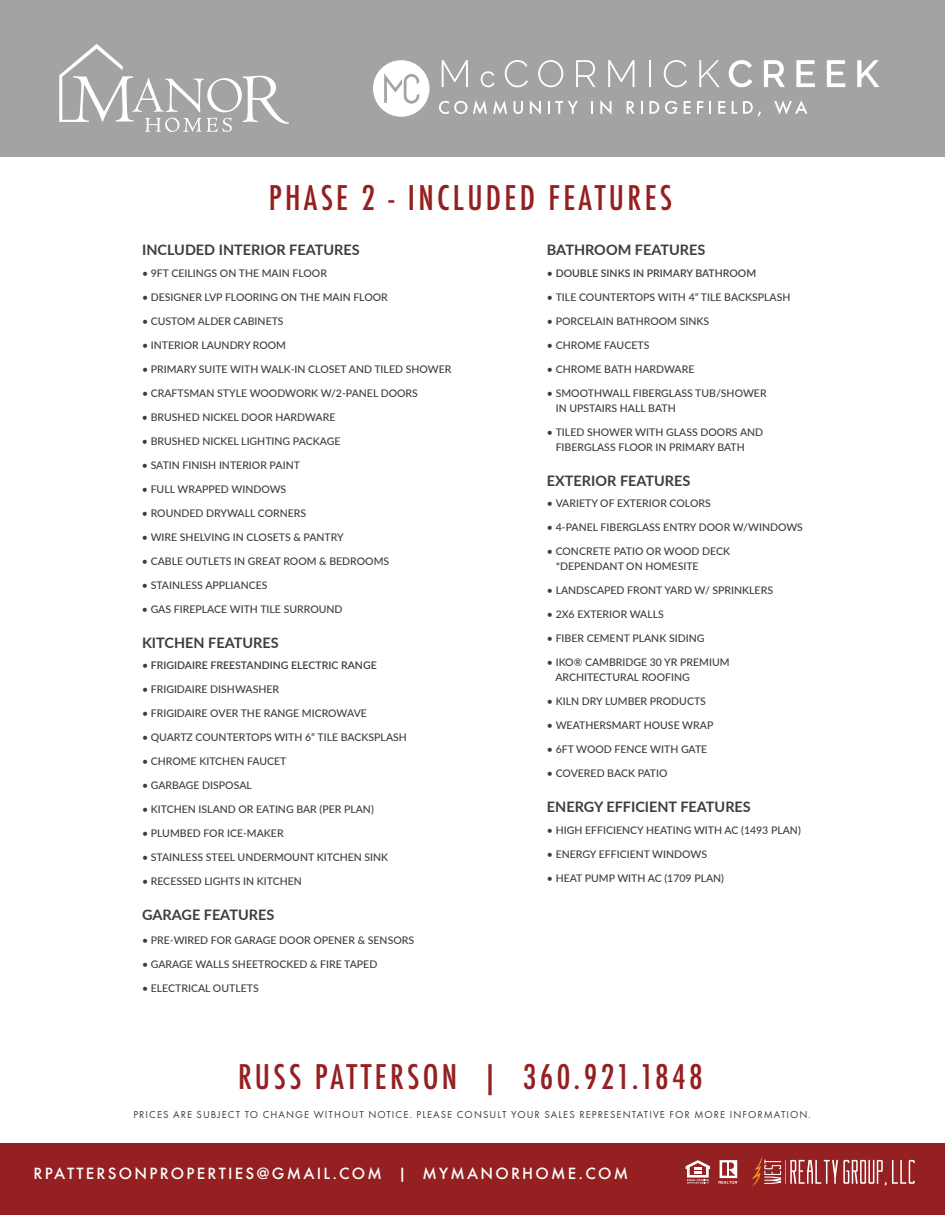
<style>
.page{position:relative;width:945px;height:1215px;background:#fff}
.page>*{position:absolute;margin:0;border:0;box-sizing:border-box;transform-origin:0 0}
.t1{font:500 condensed 33px "Futura";letter-spacing:.1em;color:#942021}
.t2{font:500 15px "Futura";letter-spacing:.15em;color:#fff}
.t3{font:700 14.4px "Lato";color:#3d3d3c}
.t4{font:500 10.5px/15px "Lato";color:#3d3d3c}
.t5{font:10.5px "Futura PT";letter-spacing:.1em;color:#3d3d3c}
.t6{font:600 10.5px "Lato";color:#3d3d3c}
.s1{font-weight:500}
</style>
<div class="page">
<div style="left:0;top:0;width:945px;height:157px;background:#a2a3a3"></div>
<svg style="left:59px;top:44px;width:230px;height:88px"></svg>
<svg style="left:442px;top:60px;width:26px;height:27px"></svg>
<svg style="left:481px;top:71px;width:14px;height:16px"></svg>
<svg style="left:505px;top:60px;width:23px;height:27px"></svg>
<svg style="left:538px;top:60px;width:25px;height:27px"></svg>
<svg style="left:576px;top:60px;width:19px;height:27px"></svg>
<svg style="left:608px;top:60px;width:26px;height:27px"></svg>
<hr style="left:649px;top:60px;width:2px;height:27px;background:#fff">
<svg style="left:664px;top:60px;width:23px;height:27px"></svg>
<svg style="left:699px;top:60px;width:21px;height:27px"></svg>
<svg style="left:729px;top:60px;width:23px;height:27px"></svg>
<svg style="left:764px;top:60px;width:21px;height:27px"></svg>
<svg style="left:796px;top:60px;width:19px;height:27px"></svg>
<svg style="left:827px;top:60px;width:18px;height:27px"></svg>
<svg style="left:857px;top:60px;width:22px;height:27px"></svg>
<svg style="left:373px;top:60px;width:57px;height:57px"></svg>
<svg style="left:439px;top:101px;width:28px;height:13px"></svg>
<svg style="left:473px;top:100px;width:14px;height:14px"></svg>
<svg style="left:493px;top:100px;width:14px;height:14px"></svg>
<svg style="left:514px;top:101px;width:9px;height:13px"></svg>
<svg style="left:530px;top:100px;width:11px;height:15px"></svg>
<svg style="left:548px;top:101px;width:30px;height:13px"></svg>
<svg style="left:591px;top:101px;width:2px;height:13px"></svg>
<svg style="left:600px;top:100px;width:12px;height:15px"></svg>
<svg style="left:627px;top:101px;width:8px;height:13px"></svg>
<svg style="left:641px;top:101px;width:2px;height:13px"></svg>
<svg style="left:649px;top:101px;width:10px;height:13px"></svg>
<svg style="left:665px;top:101px;width:12px;height:13px"></svg>
<svg style="left:684px;top:101px;width:7px;height:13px"></svg>
<svg style="left:697px;top:101px;width:6px;height:13px"></svg>
<svg style="left:709px;top:101px;width:2px;height:13px"></svg>
<svg style="left:718px;top:101px;width:7px;height:13px"></svg>
<svg style="left:732px;top:101px;width:5px;height:13px"></svg>
<svg style="left:743px;top:101px;width:18px;height:16px"></svg>
<svg style="left:774px;top:100px;width:33px;height:15px"></svg>
<div style="left:0;top:1144px;width:945px;height:71px;background:#942021"></div>
<svg style="left:719px;top:1160px;width:20px;height:24px"></svg>
<svg style="left:686px;top:1160px;width:24px;height:24px"></svg>
<svg style="left:752px;top:1156px;width:163px;height:31px"></svg>
<h1 class="t1" style="left:269px;top:177px;width:405px">PHASE 2 - INCLUDED FEATURES</h1>
<h3 class="t3" style="left:142px;top:240px;width:219px">INCLUDED INTERIOR FEATURES</h3>
<p class="t4" style="left:142px;top:266px;width:186px">• 9FT CEILINGS ON THE MAIN FLOOR</p>
<p class="t4" style="left:142px;top:290px;width:247px">• DESIGNER LVP FLOORING ON THE MAIN FLOOR</p>
<p class="t4" style="left:142px;top:314px;width:143px">• CUSTOM ALDER CABINETS</p>
<p class="t4" style="left:142px;top:338px;width:146px">• INTERIOR LAUNDRY ROOM</p>
<p class="t4" style="left:142px;top:362px;width:311px">• PRIMARY SUITE WITH WALK-IN CLOSET AND TILED SHOWER</p>
<p class="t4" style="left:142px;top:386px;width:277px">• CRAFTSMAN STYLE WOODWORK W/2-PANEL DOORS</p>
<p class="t4" style="left:142px;top:410px;width:195px">• BRUSHED NICKEL DOOR HARDWARE</p>
<p class="t4" style="left:142px;top:434px;width:200px">• BRUSHED NICKEL LIGHTING PACKAGE</p>
<p class="t4" style="left:142px;top:458px;width:159px">• SATIN FINISH INTERIOR PAINT</p>
<p class="t4" style="left:142px;top:482px;width:146px">• FULL WRAPPED WINDOWS</p>
<p class="t4" style="left:142px;top:506px;width:166px">• ROUNDED DRYWALL CORNERS</p>
<p class="t4" style="left:142px;top:530px;width:203px">• WIRE SHELVING IN CLOSETS &amp; PANTRY</p>
<p class="t4" style="left:142px;top:554px;width:249px">• CABLE OUTLETS IN GREAT ROOM &amp; BEDROOMS</p>
<p class="t4" style="left:142px;top:578px;width:127px">• STAINLESS APPLIANCES</p>
<p class="t4" style="left:142px;top:602px;width:202px">• GAS FIREPLACE WITH TILE SURROUND</p>
<h3 class="t3" style="left:142px;top:632px;width:138px">KITCHEN FEATURES</h3>
<p class="t6" style="left:142px;top:658px;width:236px"><span class="s1">•</span> FRIGIDAIRE FREESTANDING ELECTRIC RANGE</p>
<p class="t4" style="left:142px;top:682px;width:139px">• FRIGIDAIRE DISHWASHER</p>
<p class="t4" style="left:142px;top:706px;width:226px">• FRIGIDAIRE OVER THE RANGE MICROWAVE</p>
<p class="t4" style="left:142px;top:730px;width:266px">• QUARTZ COUNTERTOPS WITH 6” TILE BACKSPLASH</p>
<p class="t4" style="left:142px;top:754px;width:146px">• CHROME KITCHEN FAUCET</p>
<p class="t4" style="left:142px;top:778px;width:111px">• GARBAGE DISPOSAL</p>
<p class="t4" style="left:142px;top:802px;width:233px">• KITCHEN ISLAND OR EATING BAR (PER PLAN)</p>
<p class="t4" style="left:142px;top:826px;width:143px">• PLUMBED FOR ICE-MAKER</p>
<p class="t4" style="left:142px;top:850px;width:248px">• STAINLESS STEEL UNDERMOUNT KITCHEN SINK</p>
<p class="t4" style="left:142px;top:874px;width:161px">• RECESSED LIGHTS IN KITCHEN</p>
<h3 class="t3" style="left:142px;top:904px;width:134px">GARAGE FEATURES</h3>
<p class="t4" style="left:142px;top:932px;width:274px">• PRE-WIRED FOR GARAGE DOOR OPENER &amp; SENSORS</p>
<p class="t4" style="left:142px;top:956px;width:237px">• GARAGE WALLS SHEETROCKED &amp; FIRE TAPED</p>
<p class="t4" style="left:142px;top:980px;width:118px">• ELECTRICAL OUTLETS</p>
<h3 class="t3" style="left:547px;top:240px;width:160px">BATHROOM FEATURES</h3>
<p class="t6" style="left:547px;top:266px;width:211px"><span class="s1">•</span> DOUBLE SINKS IN PRIMARY BATHROOM</p>
<p class="t4" style="left:547px;top:290px;width:245px">• TILE COUNTERTOPS WITH 4” TILE BACKSPLASH</p>
<p class="t4" style="left:547px;top:314px;width:164px">• PORCELAIN BATHROOM SINKS</p>
<p class="t4" style="left:547px;top:338px;width:104px">• CHROME FAUCETS</p>
<p class="t4" style="left:547px;top:362px;width:149px">• CHROME BATH HARDWARE</p>
<p class="t4" style="left:556px;top:386px;width:212px;text-indent:-9px">• SMOOTHWALL FIBERGLASS TUB/SHOWER<br>IN UPSTAIRS HALL BATH</p>
<p class="t4" style="left:556px;top:425px;width:209px;text-indent:-9px">• TILED SHOWER WITH GLASS DOORS AND<br>FIBERGLASS FLOOR IN PRIMARY BATH</p>
<h3 class="t3" style="left:547px;top:470px;width:145px">EXTERIOR FEATURES</h3>
<p class="t4" style="left:547px;top:496px;width:165px">• VARIETY OF EXTERIOR COLORS</p>
<p class="t4" style="left:547px;top:520px;width:257px">• 4-PANEL FIBERGLASS ENTRY DOOR W/WINDOWS</p>
<p class="t4" style="left:556px;top:544px;width:176px;text-indent:-9px">• CONCRETE PATIO OR WOOD DECK *DEPENDANT ON HOMESITE</p>
<p class="t4" style="left:547px;top:583px;width:228px">• LANDSCAPED FRONT YARD W/ SPRINKLERS</p>
<p class="t4" style="left:547px;top:607px;width:119px">• 2X6 EXTERIOR WALLS</p>
<p class="t4" style="left:547px;top:631px;width:159px">• FIBER CEMENT PLANK SIDING</p>
<p class="t4" style="left:555px;top:655px;width:176px;text-indent:-8px">• IKO® CAMBRIDGE 30 YR PREMIUM<br>ARCHITECTURAL ROOFING</p>
<p class="t4" style="left:547px;top:694px;width:161px">• KILN DRY LUMBER PRODUCTS</p>
<p class="t4" style="left:547px;top:718px;width:168px">• WEATHERSMART HOUSE WRAP</p>
<p class="t4" style="left:547px;top:742px;width:162px">• 6FT WOOD FENCE WITH GATE</p>
<p class="t4" style="left:547px;top:766px;width:122px">• COVERED BACK PATIO</p>
<h3 class="t3" style="left:547px;top:796px;width:205px">ENERGY EFFICIENT FEATURES</h3>
<p class="t4" style="left:547px;top:822px;width:255px">• HIGH EFFICIENCY HEATING WITH AC (1493 PLAN)</p>
<p class="t4" style="left:547px;top:846px;width:162px">• ENERGY EFFICIENT WINDOWS</p>
<p class="t4" style="left:547px;top:870px;width:179px">• HEAT PUMP WITH AC (1709 PLAN)</p>
<h1 class="t1" style="left:238px;top:1055px;width:466px">RUSS PATTERSON | 360.921.1848</h1>
<p class="t5" style="left:133px;top:1108px;width:679px">PRICES ARE SUBJECT TO CHANGE WITHOUT NOTICE. PLEASE CONSULT YOUR SALES REPRESENTATIVE FOR MORE INFORMATION.</p>
<h2 class="t2" style="left:33px;top:1163px;width:596px">RPATTERSONPROPERTIES@GMAIL.COM | MYMANORHOME.COM</h2>
</div>
